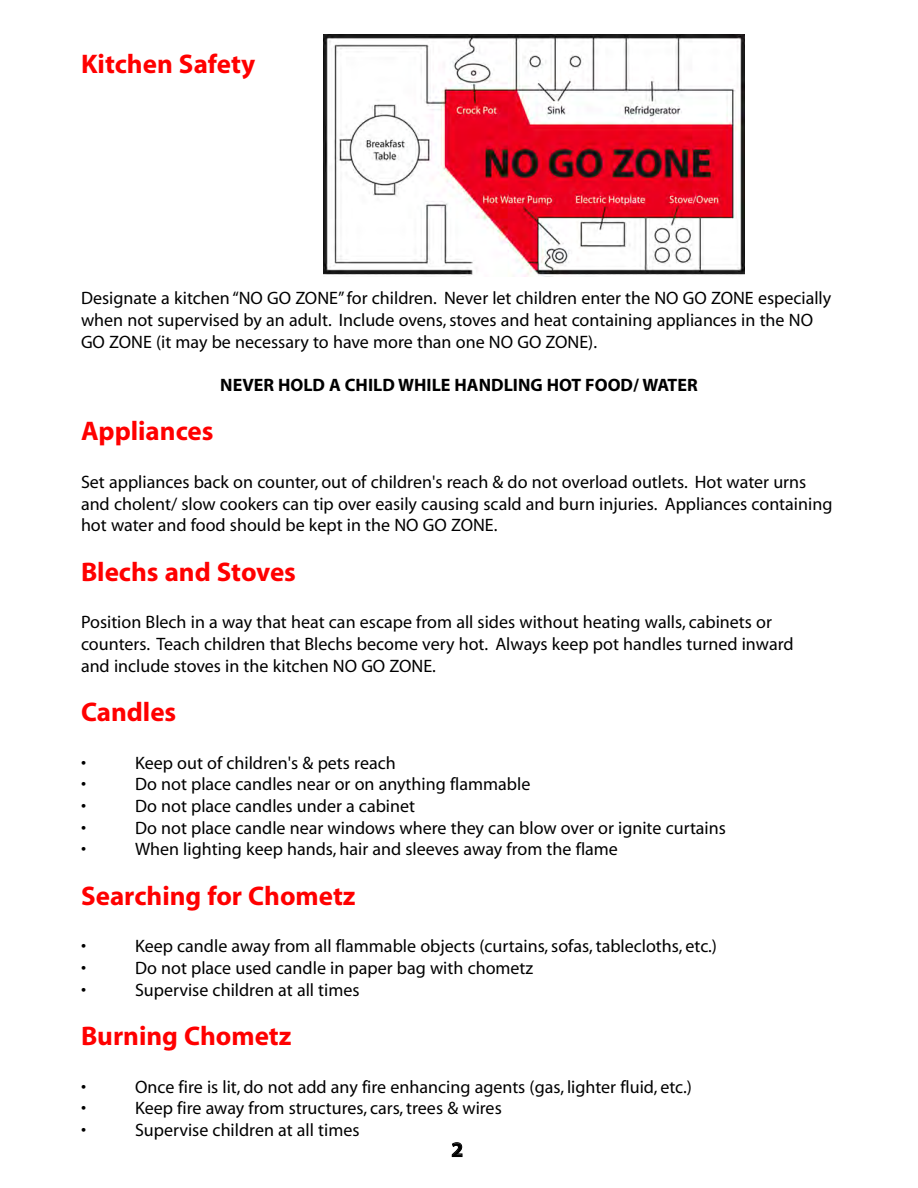
<style>
.page{position:relative;width:918px;height:1188px;background:#fff}
.page>*{position:absolute;margin:0;border:0;box-sizing:border-box;transform-origin:0 0}
.t1{font:700 27px "Myriad";color:#f00}
.t2{font:700 21px "Myriad";color:#000}
.t3{font:18px/21.6px "Myriad";color:#000}
.t4{font:700 18px "Myriad";color:#000}
</style>
<div class="page">
<img style="left:323px;top:35px;width:421px;height:242px">
<h1 class="t1" style="left:81px;top:54px;width:176px">Kitchen Safety</h1>
<p class="t3" style="left:81px;top:289px;width:752px">Designate a kitchen “NO GO ZONE” for children. Never let children enter the NO GO ZONE especially when not supervised by an adult. Include ovens, stoves and heat containing appliances in the NO<br>GO ZONE (it may be necessary to have more than one NO GO ZONE).</p>
<p class="t4" style="left:220px;top:378px;width:479px">NEVER HOLD A CHILD WHILE HANDLING HOT FOOD/ WATER</p>
<h1 class="t1" style="left:81px;top:421px;width:134px">Appliances</h1>
<p class="t3" style="left:81px;top:473px;width:753px">Set appliances back on counter, out of children's reach &amp; do not overload outlets. Hot water urns and cholent/ slow cookers can tip over easily causing scald and burn injuries. Appliances containing hot water and food should be kept in the NO GO ZONE.</p>
<h1 class="t1" style="left:81px;top:562px;width:217px">Blechs and Stoves</h1>
<p class="t3" style="left:81px;top:613px;width:714px">Position Blech in a way that heat can escape from all sides without heating walls, cabinets or counters. Teach children that Blechs become very hot. Always keep pot handles turned inward and include stoves in the kitchen NO GO ZONE.</p>
<h1 class="t1" style="left:81px;top:702px;width:97px">Candles</h1>
<p class="t3" style="left:81px;top:753px;width:7px">•</p>
<p class="t3" style="left:135px;top:753px;width:262px">Keep out of children's &amp; pets reach</p>
<p class="t3" style="left:81px;top:775px;width:7px">•</p>
<p class="t3" style="left:135px;top:775px;width:397px">Do not place candles near or on anything flammable</p>
<p class="t3" style="left:81px;top:797px;width:7px">•</p>
<p class="t3" style="left:135px;top:797px;width:282px">Do not place candles under a cabinet</p>
<p class="t3" style="left:81px;top:818px;width:7px">•</p>
<p class="t3" style="left:135px;top:818px;width:592px">Do not place candle near windows where they can blow over or ignite curtains</p>
<p class="t3" style="left:81px;top:840px;width:7px">•</p>
<p class="t3" style="left:135px;top:840px;width:484px">When lighting keep hands, hair and sleeves away from the flame</p>
<h1 class="t1" style="left:81px;top:886px;width:276px">Searching for Chometz</h1>
<p class="t3" style="left:81px;top:937px;width:7px">•</p>
<p class="t3" style="left:135px;top:937px;width:584px">Keep candle away from all flammable objects (curtains, sofas, tablecloths, etc.)</p>
<p class="t3" style="left:81px;top:959px;width:7px">•</p>
<p class="t3" style="left:135px;top:959px;width:400px">Do not place used candle in paper bag with chometz</p>
<p class="t3" style="left:81px;top:980px;width:7px">•</p>
<p class="t3" style="left:135px;top:980px;width:226px">Supervise children at all times</p>
<h1 class="t1" style="left:81px;top:1026px;width:212px">Burning Chometz</h1>
<p class="t3" style="left:81px;top:1077px;width:7px">•</p>
<p class="t3" style="left:135px;top:1077px;width:559px">Once fire is lit, do not add any fire enhancing agents (gas, lighter fluid, etc.)</p>
<p class="t3" style="left:81px;top:1099px;width:7px">•</p>
<p class="t3" style="left:135px;top:1099px;width:368px">Keep fire away from structures, cars, trees &amp; wires</p>
<p class="t3" style="left:81px;top:1121px;width:7px">•</p>
<p class="t3" style="left:135px;top:1121px;width:226px">Supervise children at all times</p>
<p class="t2" style="left:451px;top:1142px;width:13px">2</p>
</div>
